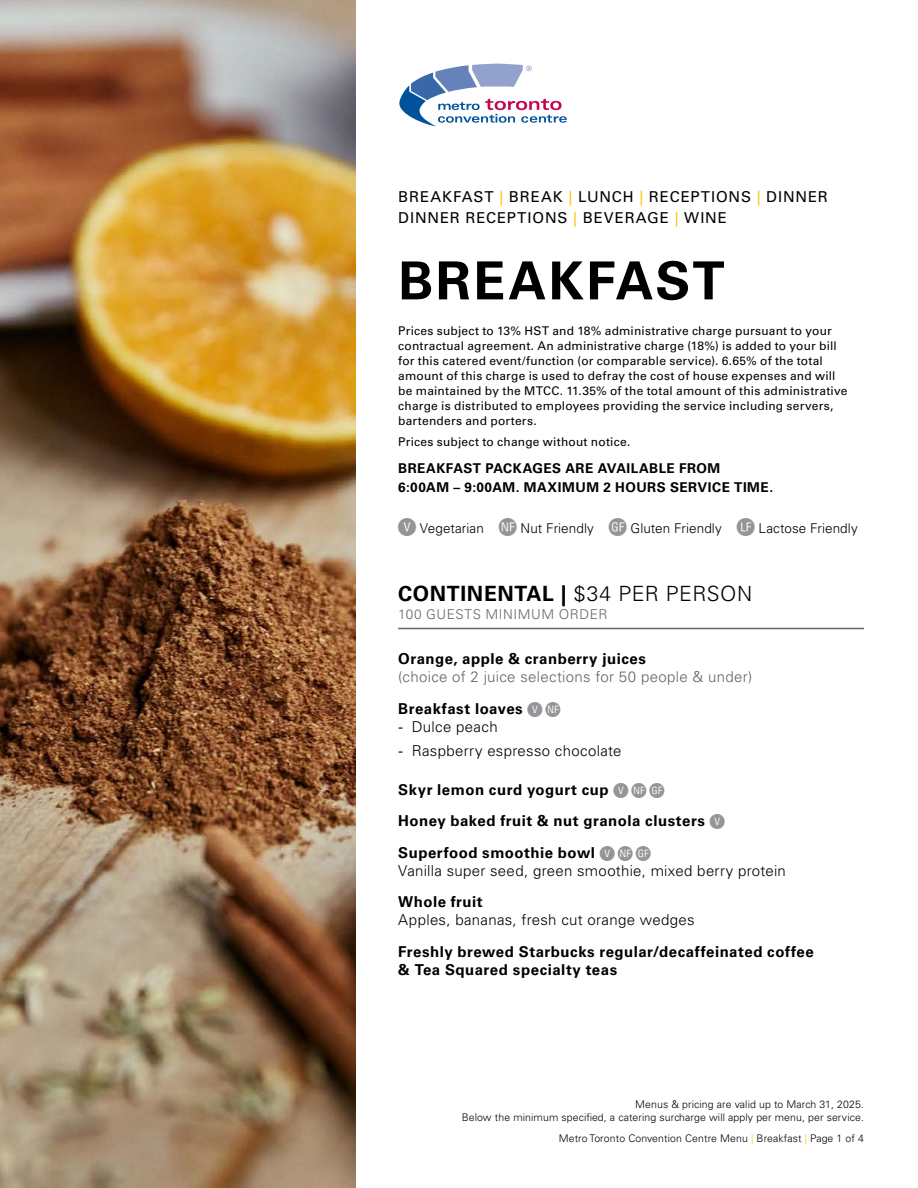
<style>
.page{position:relative;width:918px;height:1188px;background:#fff}
.page>*{position:absolute;margin:0;border:0;box-sizing:border-box;transform-origin:0 0}
.Title_of_Menu_-_H1{font:700 52.5px "Univers LT Std";letter-spacing:.045em;color:#000}
.Menu_Title_-_H2{font:700 21px "Univers LT Std";letter-spacing:.03em;color:#000}
.Menu_item_bold_-_pg1{font:700 15px/18px "Univers LT Std";letter-spacing:.035em;color:#000}
.Item_Description{font:300 15px "Univers LT Std";letter-spacing:.02em;color:#000}
.Menu_item_bold_-_pg1-2{font:300 15px/18px "Univers LT Std";letter-spacing:.02em;color:#636466}
.menu_category{font:15px/21px "Univers LT Std";letter-spacing:.06em;color:#000}
.Menu_Item_bold{font:700 15px "Univers LT Std";letter-spacing:.035em;color:#000}
.disclaimer{font:700 13.5px/19.5px "Univers LT Std";letter-spacing:.035em;color:#000}
.t1{font:300 13.5px "Univers LT Std";letter-spacing:.005em;color:#000}
.Menu_Title_-_H2-2{font:300 13.5px "Univers LT Std";letter-spacing:.04em;color:#636466}
.disclaimer-2{font:12px/15px "Univers LT Std";letter-spacing:.015em;color:#000}
.folio{font:300 10.5px "Univers LT Std";letter-spacing:.01em;color:#000}
.s1{color:#ffc20e}
.s2{font-family:"Glyphter";font-weight:400;font-size:18px;color:#939598}
.s3{font-weight:300}
.s4{font-weight:700;color:#000}
.s5{font-family:"Glyphter";font-weight:400;color:#939598}
.s6{font-weight:400}
</style>
<div class="page">
<img style="left:0;top:0;width:355px;height:1188px">
<svg style="left:399px;top:64px;width:168px;height:62px"></svg>
<hr style="left:398px;top:628px;width:466px;height:1px;background:#636466">
<p class="menu_category" style="left:398px;top:186px;width:431px">BREAKFAST <span class="s1">|</span> BREAK <span class="s1">|</span> LUNCH <span class="s1">|</span> RECEPTIONS <span class="s1">|</span> DINNER<br>DINNER RECEPTIONS <span class="s1">|</span> BEVERAGE <span class="s1">|</span> WINE</p>
<h1 class="Title_of_Menu_-_H1" style="left:398px;top:250px;width:328px">BREAKFAST</h1>
<p class="disclaimer-2" style="left:398px;top:323px;width:451px">Prices subject to 13% HST and 18% administrative charge pursuant to your contractual agreement. An administrative charge (18%) is added to your bill for this catered event/function (or comparable service). 6.65% of the total amount of this charge is used to defray the cost of house expenses and will be maintained by the MTCC. 11.35% of the total amount of this administrative charge is distributed to employees providing the service including servers, bartenders and porters.</p>
<p class="disclaimer-2" style="left:398px;top:435px;width:234px">Prices subject to change without notice.</p>
<p class="disclaimer" style="left:398px;top:458px;width:376px">BREAKFAST PACKAGES ARE AVAILABLE FROM<br>6:00AM – 9:00AM. MAXIMUM 2 HOURS SERVICE TIME.</p>
<p class="t1" style="left:398px;top:520px;width:461px"><span class="s2">D</span> Vegetarian <span class="s2">C</span> Nut Friendly <span class="s2">A</span> Gluten Friendly <span class="s2">B</span> Lactose Friendly</p>
<h2 class="Menu_Title_-_H2" style="left:398px;top:581px;width:356px">CONTINENTAL | <span class="s3">$34 PER PERSON</span></h2>
<h2 class="Menu_Title_-_H2-2" style="left:398px;top:606px;width:211px">100 GUESTS MINIMUM ORDER</h2>
<p class="Menu_item_bold_-_pg1-2" style="left:398px;top:650px;width:356px"><span class="s4">Orange, apple &amp; cranberry juices<br></span>(choice of 2 juice selections for 50 people &amp; under)</p>
<p class="Menu_item_bold_-_pg1" style="left:398px;top:699px;width:164px">Breakfast loaves <span class="s5">D C</span></p>
<p class="Item_Description" style="left:398px;top:717px;width:101px"><span class="s6">-</span> Dulce peach</p>
<p class="Item_Description" style="left:398px;top:742px;width:225px"><span class="s6">-</span> Raspberry espresso chocolate</p>
<p class="Menu_item_bold_-_pg1" style="left:398px;top:780px;width:268px">Skyr lemon curd yogurt cup <span class="s5">D C A</span></p>
<p class="Menu_item_bold_-_pg1" style="left:398px;top:812px;width:328px">Honey baked fruit &amp; nut granola clusters <span class="s5">D</span></p>
<p class="Menu_item_bold_-_pg1" style="left:398px;top:843px;width:254px">Superfood smoothie bowl <span class="s5">D C A</span></p>
<p class="Item_Description" style="left:398px;top:861px;width:389px">Vanilla super seed, green smoothie, mixed berry protein</p>
<p class="Menu_Item_bold" style="left:398px;top:893px;width:86px">Whole fruit</p>
<p class="Item_Description" style="left:398px;top:911px;width:298px">Apples, bananas, fresh cut orange wedges</p>
<p class="Menu_item_bold_-_pg1" style="left:398px;top:942px;width:417px">Freshly brewed Starbucks regular/decaffeinated coffee &amp; Tea Squared specialty teas</p>
<p class="folio" style="left:635px;top:1098px;width:230px">Menus &amp; pricing are valid up to March 31, 2025.</p>
<p class="folio" style="left:462px;top:1111px;width:404px">Below the minimum specified, a catering surcharge will apply per menu, per service.</p>
<p class="folio" style="left:559px;top:1132px;width:307px">Metro Toronto Convention Centre Menu <span class="s1">|</span> Breakfast <span class="s1">|</span> Page 1 of 4</p>
</div>
